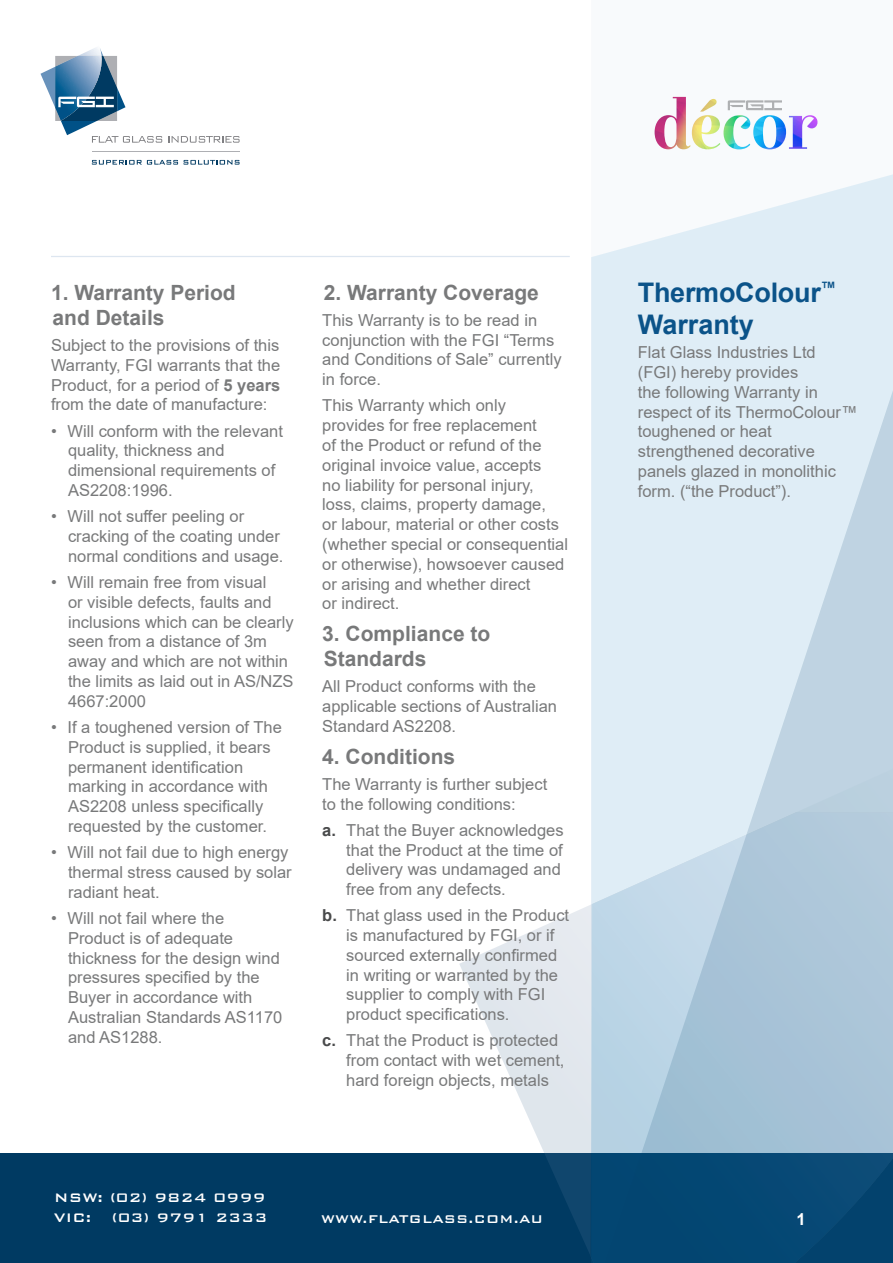
<style>
.page{position:relative;width:893px;height:1263px;background:#fff}
.page>*{position:absolute;margin:0;border:0;box-sizing:border-box;transform-origin:0 0}
.Heading_A{font:700 27px/32.4px "Arial";letter-spacing:-.01em;color:#0b5389}
.Heading_B{font:700 21px/25.2px "Arial";color:#78797a}
.Body_Copy{font:16.5px/19.8px "Arial";color:#78797a}
.t1{font:500 16.5px/19.8px "Bank Gothic BT";letter-spacing:.02em;color:#fff}
.Page_number{font:700 16.5px "Arial";color:#fff}
.t2{font:500 15px "Bank Gothic BT";letter-spacing:.02em;color:#fff}
.s1{font-weight:700}
.s2{font-weight:700;color:#494a4b}
</style>
<div class="page">
<svg style="left:41px;top:47px;width:121px;height:96px"></svg>
<svg style="left:168px;top:136px;width:72px;height:7px"></svg>
<svg style="left:92px;top:160px;width:148px;height:5px"></svg>
<hr style="left:92px;top:151px;width:147px;height:1px;background:#aeafb3">
<div style="left:0;top:1153px;width:893px;height:110px;background:#003a62"></div>
<svg style="left:459px;top:905px;width:132px;height:348px"></svg>
<svg style="left:591px;top:174px;width:302px;height:1089px;background:#b9d0df"></svg>
<hr style="left:51px;top:256px;width:519px;height:1px;background:#dde6f0">
<img style="left:700px;top:101px;width:13px;height:11px">
<img style="left:655px;top:97px;width:36px;height:52px">
<svg style="left:709px;top:99px;width:8px;height:7px"></svg>
<img style="left:692px;top:115px;width:28px;height:34px">
<img style="left:723px;top:115px;width:27px;height:34px">
<img style="left:753px;top:115px;width:33px;height:34px">
<img style="left:789px;top:115px;width:28px;height:34px">
<svg style="left:728px;top:100px;width:54px;height:10px"></svg>
<p class="Heading_B" style="left:51px;top:280px;width:186px">1. Warranty Period and Details</p>
<p class="Body_Copy" style="left:51px;top:335px;width:231px;text-align:justify">Subject to the provisions of this Warranty, FGI warrants that the Product, for a period of <span class="s1">5 years </span>from the date of manufacture:</p>
<p class="Body_Copy" style="left:68px;top:421px;width:216px;text-indent:-17px">• Will conform with the relevant quality, thickness and dimensional requirements of<br>AS2208:1996.</p>
<p class="Body_Copy" style="left:68px;top:506px;width:217px;text-indent:-17px">• Will not suffer peeling or cracking of the coating under normal conditions and usage.</p>
<p class="Body_Copy" style="left:68px;top:572px;width:227px;text-indent:-17px">• Will remain free from visual<br>or visible defects, faults and inclusions which can be clearly seen from a distance of 3m away and which are not within the limits as laid out in AS/NZS<br>4667:2000</p>
<p class="Body_Copy" style="left:68px;top:717px;width:215px;text-indent:-17px">• If a toughened version of The<br>Product is supplied, it bears permanent identification marking in accordance with<br>AS2208 unless specifically requested by the customer.</p>
<p class="Body_Copy" style="left:68px;top:842px;width:225px;text-indent:-17px">• Will not fail due to high energy thermal stress caused by solar radiant heat.</p>
<p class="Body_Copy" style="left:68px;top:908px;width:216px;text-indent:-17px">• Will not fail where the<br>Product is of adequate thickness for the design wind pressures specified by the<br>Buyer in accordance with<br>Australian Standards AS1170 and AS1288.</p>
<p class="Heading_B" style="left:324px;top:280px;width:217px">2. Warranty Coverage</p>
<p class="Body_Copy" style="left:322px;top:310px;width:241px">This Warranty is to be read in conjunction with the FGI “Terms and Conditions of Sale” currently in force.</p>
<p class="Body_Copy" style="left:322px;top:396px;width:247px">This Warranty which only provides for free replacement<br>of the Product or refund of the original invoice value, accepts<br>no liability for personal injury, loss, claims, property damage,<br>or labour, material or other costs (whether special or consequential or otherwise), howsoever caused or arising and whether direct<br>or indirect.</p>
<p class="Heading_B" style="left:322px;top:621px;width:170px">3. Compliance to<br>Standards</p>
<p class="Body_Copy" style="left:322px;top:676px;width:236px">All Product conforms with the applicable sections of Australian<br>Standard AS2208.</p>
<p class="Heading_B" style="left:322px;top:744px;width:135px">4. Conditions</p>
<p class="Body_Copy" style="left:322px;top:774px;width:226px">The Warranty is further subject to the following conditions:</p>
<p class="Body_Copy" style="left:346px;top:820px;width:219px;text-indent:-24px"><span class="s2">a.</span> That the Buyer acknowledges that the Product at the time of delivery was undamaged and free from any defects.</p>
<p class="Body_Copy" style="left:346px;top:905px;width:224px;text-indent:-24px"><span class="s2">b.</span> That glass used in the Product is manufactured by FGI, or if sourced externally confirmed in writing or warranted by the supplier to comply with FGI product specifications.</p>
<p class="Body_Copy" style="left:346px;top:1031px;width:220px;text-indent:-24px"><span class="s2">c.</span> That the Product is protected from contact with wet cement, hard foreign objects, metals</p>
<p class="Heading_A" style="left:638px;top:276px;width:200px">ThermoColour<sup>™<br></sup>Warranty</p>
<p class="Body_Copy" style="left:638px;top:342px;width:221px">Flat Glass Industries Ltd (FGI) hereby provides<br>the following Warranty in respect of its ThermoColour™ toughened or heat strengthened decorative panels glazed in monolithic form. (“the Product”).</p>
<p class="t1" style="left:54px;top:1187px;width:215px">NSW: (02) 9824 0999<br>VIC: (03) 9791 2333</p>
<p class="t2" style="left:321px;top:1211px;width:224px">WWW.FLATGLASS.COM.AU</p>
<p class="Page_number" style="left:796px;top:1208px;width:11px">1</p>
</div>
